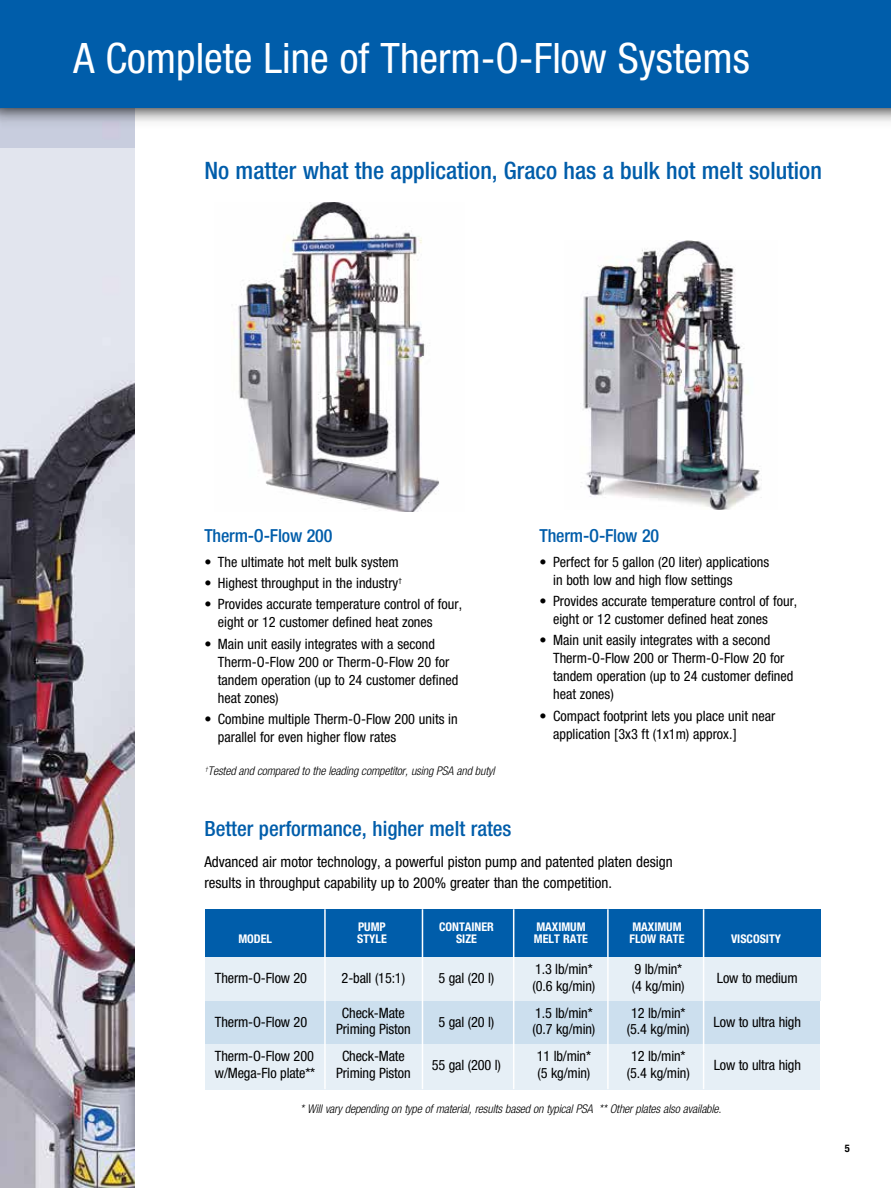
<style>
.page{position:relative;width:891px;height:1188px;background:#fff}
.page>*{position:absolute;margin:0;border:0;box-sizing:border-box;transform-origin:0 0}
.t1{font:condensed 42px "Helvetica Neue LT Std";color:#fff}
.t2{font:500 condensed 24px "Helvetica Neue LT Std";color:#005daa}
.t3{font:500 condensed 21px "Helvetica Neue LT Std";color:#005daa}
.t4{font:500 condensed 18px "Helvetica Neue LT Std";letter-spacing:-.01em;color:#005daa}
.t5{font:condensed 15px/21px "Helvetica Neue LT Std";color:#000}
.t6{font:condensed 14.25px/18px "Helvetica Neue LT Std";color:#000}
.t7{font:italic 300 condensed 12px "Helvetica Neue LT Std";letter-spacing:-.01em;color:#000}
.t8{font:700 condensed 12px "Helvetica Neue LT Std";color:#fff}
.t9{font:700 condensed 10.5px "Helvetica Neue LT Std";color:#000}
</style>
<div class="page">
<img style="left:0;top:147px;width:135px;height:1041px">
<div style="left:205px;top:1001px;width:615px;height:43px;background:#ccdfee"></div>
<div style="left:205px;top:953px;width:616px;height:48px;background:#e6eff6"></div>
<div style="left:205px;top:909px;width:616px;height:48px;background:#005daa"></div>
<div style="left:205px;top:1044px;width:615px;height:45px;background:#e6eff6"></div>
<img style="left:232px;top:202px;width:207px;height:310px">
<img style="left:581px;top:241px;width:181px;height:268px">
<img style="left:0;top:108px;width:891px;height:39px">
<div style="left:0;top:0;width:891px;height:108px;background:#005daa"></div>
<hr style="left:324px;top:909px;width:2px;height:180px;background:#fff">
<hr style="left:422px;top:909px;width:1px;height:180px;background:#fff">
<hr style="left:513px;top:909px;width:1px;height:180px;background:#fff">
<hr style="left:607px;top:909px;width:2px;height:180px;background:#fff">
<hr style="left:703px;top:909px;width:1px;height:180px;background:#fff">
<h1 class="t1" style="left:73px;top:34px;width:678px">A Complete Line of Therm-O-Flow Systems</h1>
<h2 class="t2" style="left:204px;top:156px;width:619px">No matter what the application, Graco has a bulk hot melt solution</h2>
<p class="t4" style="left:204px;top:525px;width:129px">Therm-O-Flow 200</p>
<p class="t6" style="left:204px;top:553px;width:196px">• The ultimate hot melt bulk system</p>
<p class="t6" style="left:204px;top:574px;width:199px">• Highest throughput in the industry<sup>†</sup></p>
<p class="t6" style="left:218px;top:595px;width:246px;text-indent:-13px">• Provides accurate temperature control of four, eight or 12 customer defined heat zones</p>
<p class="t6" style="left:218px;top:635px;width:242px;text-indent:-13px">• Main unit easily integrates with a second Therm-O-Flow 200 or Therm-O-Flow 20 for tandem operation (up to 24 customer defined heat zones)</p>
<p class="t6" style="left:218px;top:710px;width:241px;text-indent:-13px">• Combine multiple Therm-O-Flow 200 units in parallel for even higher flow rates</p>
<p class="t7" style="left:205px;top:764px;width:291px"><sup>†</sup>Tested and compared to the leading competitor, using PSA and butyl</p>
<h3 class="t3" style="left:204px;top:816px;width:309px">Better performance, higher melt rates</h3>
<p class="t4" style="left:540px;top:525px;width:121px">Therm-O-Flow 20</p>
<p class="t6" style="left:553px;top:553px;width:218px;text-indent:-13px">• Perfect for 5 gallon (20 liter) applications in both low and high flow settings</p>
<p class="t6" style="left:553px;top:592px;width:246px;text-indent:-13px">• Provides accurate temperature control of four, eight or 12 customer defined heat zones</p>
<p class="t6" style="left:553px;top:631px;width:242px;text-indent:-13px">• Main unit easily integrates with a second Therm-O-Flow 200 or Therm-O-Flow 20 for tandem operation (up to 24 customer defined heat zones)</p>
<p class="t6" style="left:553px;top:707px;width:224px;text-indent:-13px">• Compact footprint lets you place unit near application [ 3x3 ft (1x1m) approx.]</p>
<p class="t5" style="left:204px;top:851px;width:470px">Advanced air motor technology, a powerful piston pump and patented platen design results in throughput capability up to 200% greater than the competition.</p>
<p class="t8" style="left:358px;top:919px;width:29px">PUMP</p>
<p class="t8" style="left:439px;top:919px;width:56px">CONTAINER</p>
<p class="t8" style="left:536px;top:919px;width:51px">MAXIMUM</p>
<p class="t8" style="left:632px;top:919px;width:51px">MAXIMUM</p>
<p class="t8" style="left:238px;top:931px;width:35px">MODEL</p>
<p class="t8" style="left:357px;top:931px;width:31px">STYLE</p>
<p class="t8" style="left:456px;top:931px;width:22px">SIZE</p>
<p class="t8" style="left:534px;top:931px;width:56px">MELT RATE</p>
<p class="t8" style="left:630px;top:931px;width:56px">FLOW RATE</p>
<p class="t8" style="left:731px;top:931px;width:51px">VISCOSITY</p>
<p class="t6" style="left:215px;top:969px;width:94px">Therm-O-Flow 20</p>
<p class="t6" style="left:342px;top:969px;width:65px">2-ball (15:1)</p>
<p class="t6" style="left:438px;top:969px;width:57px">5 gal (20 l)</p>
<p class="t6" style="left:535px;top:960px;width:59px">1.3 lb/min*</p>
<p class="t6" style="left:635px;top:960px;width:49px">9 lb/min*</p>
<p class="t6" style="left:717px;top:969px;width:82px">Low to medium</p>
<p class="t6" style="left:532px;top:977px;width:64px">(0.6 kg/min)</p>
<p class="t6" style="left:632px;top:977px;width:54px">(4 kg/min)</p>
<p class="t6" style="left:215px;top:1013px;width:94px">Therm-O-Flow 20</p>
<p class="t6" style="left:342px;top:1004px;width:64px">Check-Mate</p>
<p class="t6" style="left:535px;top:1004px;width:59px">1.5 lb/min*</p>
<p class="t6" style="left:631px;top:1004px;width:56px">12 lb/min*</p>
<p class="t6" style="left:438px;top:1013px;width:57px">5 gal (20 l)</p>
<p class="t6" style="left:336px;top:1020px;width:76px">Priming Piston</p>
<p class="t6" style="left:532px;top:1020px;width:64px">(0.7 kg/min)</p>
<p class="t6" style="left:627px;top:1020px;width:64px">(5.4 kg/min)</p>
<p class="t6" style="left:714px;top:1013px;width:89px">Low to ultra high</p>
<p class="t6" style="left:215px;top:1047px;width:100px">Therm-O-Flow 200</p>
<p class="t6" style="left:342px;top:1047px;width:64px">Check-Mate</p>
<p class="t6" style="left:537px;top:1047px;width:56px">11 lb/min*</p>
<p class="t6" style="left:631px;top:1047px;width:56px">12 lb/min*</p>
<p class="t6" style="left:432px;top:1056px;width:71px">55 gal (200 l)</p>
<p class="t6" style="left:714px;top:1056px;width:89px">Low to ultra high</p>
<p class="t6" style="left:215px;top:1064px;width:102px">w/Mega-Flo plate**</p>
<p class="t6" style="left:336px;top:1064px;width:76px">Priming Piston</p>
<p class="t6" style="left:537px;top:1064px;width:54px">(5 kg/min)</p>
<p class="t6" style="left:627px;top:1064px;width:64px">(5.4 kg/min)</p>
<p class="t7" style="left:300px;top:1102px;width:423px">* Will vary depending on type of material, results based on typical PSA ** Other plates also available.</p>
<p class="t9" style="left:845px;top:1142px;width:7px">5</p>
</div>
